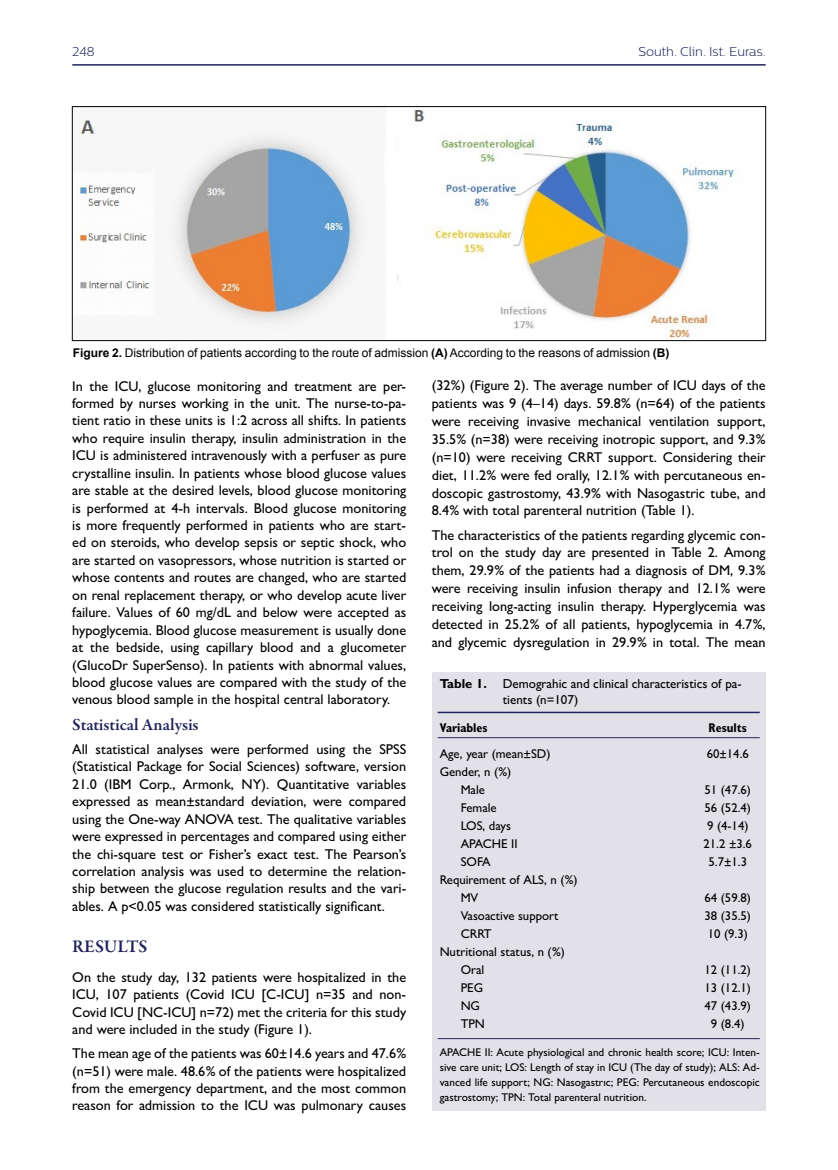
<style>
.page{position:relative;width:838px;height:1170px;background:#fff}
.page>*{position:absolute;margin:0;border:0;box-sizing:border-box;transform-origin:0 0}
.t1{font:600 18px "Garamond Premr Pro";letter-spacing:-.005em;color:#21245b}
.t2{font:600 17.25px "Garamond Premr Pro";color:#21245b}
.t3{font:500 14.25px/17.4px "Gill Sans MT Pro";color:#000;text-align:justify}
.t4{font:500 13.05px/15.6px "Gill Sans MT Pro";color:#000}
.t5{font:500 12.75px/18px "Gill Sans MT Pro";color:#000}
.t6{font:300 12.75px "Centrale Sans";color:#21245b}
.t7{font:700 condensed 12.75px "Gill Sans MT Pro";color:#000}
.t8{font:12px "Arial";color:#000}
.t9{font:500 11.25px/15px "Gill Sans MT Pro";color:#000;text-align:justify}
.s1{font-weight:700}
</style>
<div class="page">
<hr style="left:72px;top:64px;width:693px;height:2px;background:#21245b">
<div style="left:432px;top:672px;width:333px;height:438px;background:#e3e1e8"></div>
<hr style="left:437px;top:711px;width:322px;height:2px;background:#21245b">
<hr style="left:437px;top:737px;width:322px;height:1px;background:#21245b">
<hr style="left:437px;top:1038px;width:322px;height:1px;background:#21245b">
<img style="left:74px;top:108px;width:662px;height:231px">
<div style="left:72px;top:106px;width:694px;height:235px;border:1px solid #000"></div>
<p class="t6" style="left:72px;top:45px;width:24px">248</p>
<p class="t6" style="left:638px;top:45px;width:129px">South. Clin. Ist. Euras.</p>
<p class="t8" style="left:73px;top:344px;width:598px"><span class="s1">Figure 2.</span> Distribution of patients according to the route of admission <span class="s1">(A)</span> According to the reasons of admission <span class="s1">(B)</span></p>
<p class="t3" style="left:72px;top:377px;width:335px">In the ICU, glucose monitoring and treatment are per&shy;formed by nurses working in the unit. The nurse-to-pa&shy;tient ratio in these units is 1:2 across all shifts. In patients who require insulin therapy, insulin administration in the ICU is administered intravenously with a perfuser as pure crystalline insulin. In patients whose blood glucose values are stable at the desired levels, blood glucose monitoring is performed at 4-h intervals. Blood glucose monitoring is more frequently performed in patients who are start&shy;ed on steroids, who develop sepsis or septic shock, who are started on vasopressors, whose nutrition is started or whose contents and routes are changed, who are started on renal replacement therapy, or who develop acute liver failure. Values of 60 mg/dL and below were accepted as hypoglycemia. Blood glucose measurement is usually done at the bedside, using capillary blood and a glucometer (GlucoDr SuperSenso). In patients with abnormal values, blood glucose values are compared with the study of the venous blood sample in the hospital central laboratory.</p>
<p class="t2" style="left:72px;top:714px;width:128px">Statistical Analysis</p>
<p class="t3" style="left:72px;top:740px;width:335px">All statistical analyses were performed using the SPSS (Statistical Package for Social Sciences) software, version 21.0 (IBM Corp., Armonk, NY). Quantitative variables expressed as mean±standard deviation, were compared using the One-way ANOVA test. The qualitative variables were expressed in percentages and compared using either the chi-square test or Fisher’s exact test. The Pearson’s correlation analysis was used to determine the relation&shy;ship between the glucose regulation results and the vari&shy;ables. A p&lt;0.05 was considered statistically significant.</p>
<p class="t1" style="left:72px;top:935px;width:77px">RESULTS</p>
<p class="t3" style="left:72px;top:968px;width:335px">On the study day, 132 patients were hospitalized in the ICU, 107 patients (Covid ICU [C-ICU] n=35 and non-Covid ICU [NC-ICU] n=72) met the criteria for this study and were included in the study (Figure 1).</p>
<p class="t3" style="left:72px;top:1044px;width:335px">The mean age of the patients was 60±14.6 years and 47.6% (n=51) were male. 48.6% of the patients were hospitalized from the emergency department, and the most common reason for admission to the ICU was pulmonary causes</p>
<p class="t3" style="left:432px;top:376px;width:335px;line-height:17.9px">(32%) (Figure 2). The average number of ICU days of the patients was 9 (4–14) days. 59.8% (n=64) of the patients were receiving invasive mechanical ventilation support, 35.5% (n=38) were receiving inotropic support, and 9.3% (n=10) were receiving CRRT support. Considering their diet, 11.2% were fed orally, 12.1% with percutaneous en&shy;doscopic gastrostomy, 43.9% with Nasogastric tube, and 8.4% with total parenteral nutrition (Table 1).</p>
<p class="t3" style="left:432px;top:525px;width:335px;line-height:17.9px">The characteristics of the patients regarding glycemic con&shy;trol on the study day are presented in Table 2. Among them, 29.9% of the patients had a diagnosis of DM, 9.3% were receiving insulin infusion therapy and 12.1% were receiving long-acting insulin therapy. Hyperglycemia was detected in 25.2% of all patients, hypoglycemia in 4.7%, and glycemic dysregulation in 29.9% in total. The mean</p>
<p class="t4" style="left:502px;top:675px;width:240px;text-indent:-63px"><span class="s1">Table 1.</span> Demograhic and clinical characteristics of pa&shy;tients (n=107)</p>
<p class="t7" style="left:439px;top:719px;width:49px">Variables</p>
<p class="t7" style="left:708px;top:719px;width:40px">Results</p>
<p class="t5" style="left:439px;top:744px;width:112px">Age, year (mean±SD)</p>
<p class="t5" style="left:706px;top:744px;width:44px">60±14.6</p>
<p class="t5" style="left:439px;top:762px;width:73px;text-align:center">Gender, n (%)<br>Male</p>
<p class="t5" style="left:704px;top:780px;width:48px">51 (47.6)</p>
<p class="t5" style="left:460px;top:798px;width:38px">Female</p>
<p class="t5" style="left:704px;top:798px;width:48px">56 (52.4)</p>
<p class="t5" style="left:460px;top:816px;width:52px">LOS, days</p>
<p class="t5" style="left:707px;top:816px;width:43px">9 (4-14)</p>
<p class="t5" style="left:460px;top:834px;width:58px">APACHE II</p>
<p class="t5" style="left:703px;top:834px;width:50px">21.2 ±3.6</p>
<p class="t5" style="left:460px;top:852px;width:32px">SOFA</p>
<p class="t5" style="left:708px;top:852px;width:40px">5.7±1.3</p>
<p class="t5" style="left:460px;top:870px;width:118px;text-indent:-21px">Requirement of ALS, n (%)<br>MV</p>
<p class="t5" style="left:704px;top:888px;width:48px">64 (59.8)</p>
<p class="t5" style="left:460px;top:906px;width:100px">Vasoactive support</p>
<p class="t5" style="left:704px;top:906px;width:48px">38 (35.5)</p>
<p class="t5" style="left:460px;top:924px;width:32px">CRRT</p>
<p class="t5" style="left:707px;top:924px;width:42px">10 (9.3)</p>
<p class="t5" style="left:460px;top:942px;width:106px;text-indent:-21px">Nutritional status, n (%)<br>Oral</p>
<p class="t5" style="left:704px;top:960px;width:48px">12 (11.2)</p>
<p class="t5" style="left:460px;top:978px;width:24px">PEG</p>
<p class="t5" style="left:704px;top:978px;width:48px">13 (12.1)</p>
<p class="t5" style="left:460px;top:996px;width:21px">NG</p>
<p class="t5" style="left:704px;top:996px;width:48px">47 (43.9)</p>
<p class="t5" style="left:460px;top:1014px;width:26px">TPN</p>
<p class="t5" style="left:711px;top:1014px;width:35px">9 (8.4)</p>
<p class="t9" style="left:439px;top:1044px;width:321px">APACHE II: Acute physiological and chronic health score; ICU: Inten&shy;sive care unit; LOS: Length of stay in ICU (The day of study); ALS: Ad&shy;vanced life support; NG: Nasogastrıc; PEG: Percutaneous endoscopic gastrostomy; TPN: Total parenteral nutrition.</p>
</div>
